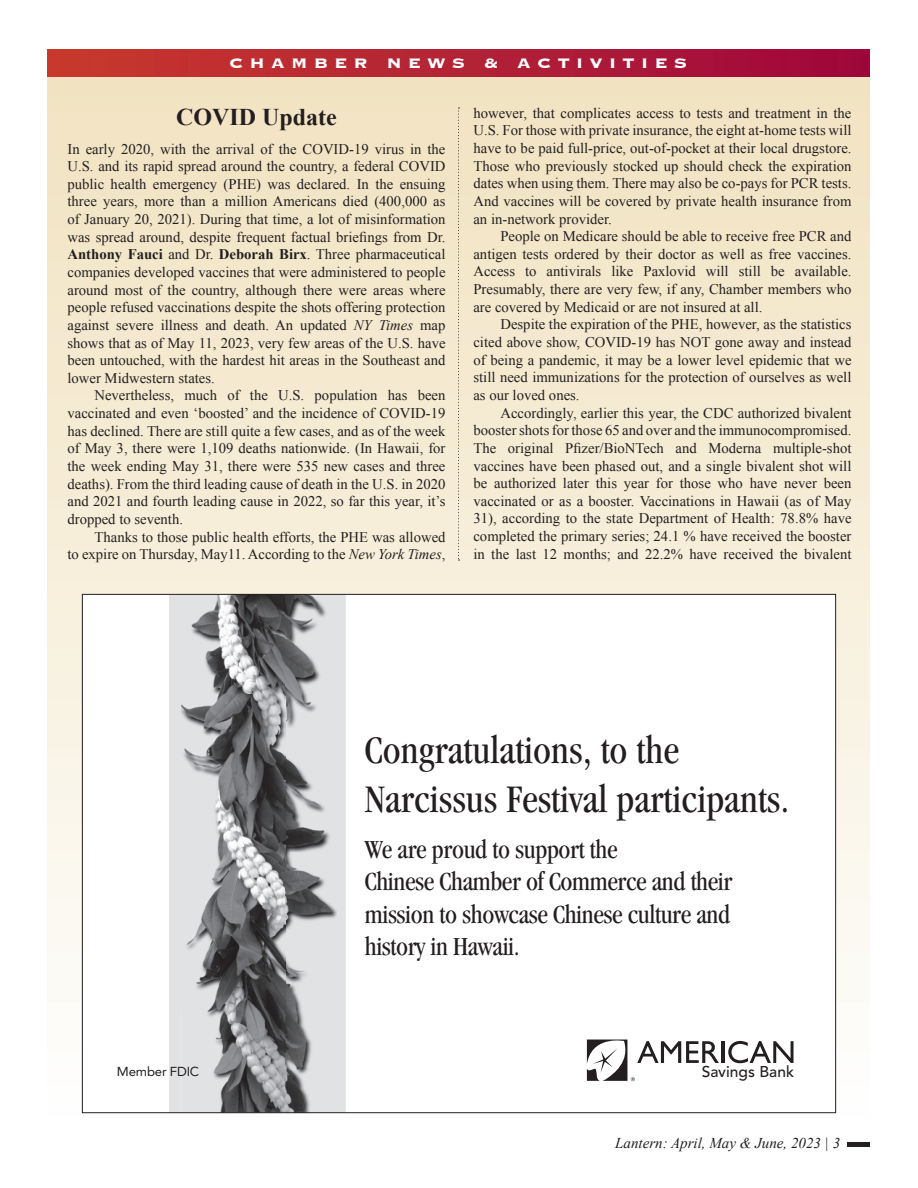
<style>
.page{position:relative;width:918px;height:1188px;background:#fff}
.page>*{position:absolute;margin:0;border:0;box-sizing:border-box;transform-origin:0 0}
.t1{font:condensed 40.5px/48.6px "Garamond";color:#231f20}
.t2{font:condensed 27px/32.4px "Garamond";letter-spacing:-.015em;color:#231f20}
.t3{font:700 24px "Times New Roman";color:#231f20}
.t4{font:700 18px "Copperplate";color:#fff;scale:1.1 1}
.t5{font:500 15.6px "Avenir";color:#231f20}
.t6{font:italic 15px "Times New Roman";color:#231f20}
.t7{font:14.7px/17.7px "Times New Roman";color:#231f20;text-align:justify}
.t8{font:12.9px "Avenir";letter-spacing:-.015em;color:#231f20}
.s1{font-weight:700}
.s2{font-style:italic}
</style>
<div class="page">
<div style="left:47px;top:50px;width:823px;height:1067px;background:linear-gradient(to bottom,#f2e2bf,#f5f6f5)"></div>
<div style="left:47px;top:49px;width:823px;height:27px;background:linear-gradient(to right,#c83b2d,#9e073d)"></div>
<div style="left:847px;top:1142px;width:23px;height:5px;background:#231f20"></div>
<svg style="left:458px;top:108px;width:2px;height:453px"></svg>
<svg style="left:84px;top:596px;width:750px;height:515px"></svg>
<p class="t4" style="left:229px;top:51px;width:418px">CHAMBER NEWS &amp; ACTIVITIES</p>
<p class="t3" style="left:176px;top:100px;width:162px">COVID Update</p>
<p class="t7" style="left:68px;top:140px;width:380px">In early 2020, with the arrival of the COVID-19 virus in the U.S. and its rapid spread around the country, a federal COVID public health emergency (PHE) was declared. In the ensuing three years, more than a million Americans died (400,000 as of January 20, 2021). During that time, a lot of misinformation was spread around, despite frequent factual briefings from Dr.<br><span class="s1">Anthony Fauci</span> and Dr. <span class="s1">Deborah Birx</span>. Three pharmaceutical companies developed vaccines that were administered to people around most of the country, although there were areas where people refused vaccinations despite the shots offering protection against severe illness and death. An updated <span class="s2">NY Times</span> map shows that as of May 11, 2023, very few areas of the U.S. have been untouched, with the hardest hit areas in the Southeast and lower Midwestern states.</p>
<p class="t7" style="left:68px;top:386px;width:380px;text-indent:27px">Nevertheless, much of the U.S. population has been vaccinated and even ‘boosted’ and the incidence of COVID-19 has declined. There are still quite a few cases, and as of the week of May 3, there were 1,109 deaths nationwide. (In Hawaii, for the week ending May 31, there were 535 new cases and three deaths). From the third leading cause of death in the U.S. in 2020 and 2021 and fourth leading cause in 2022, so far this year, it’s dropped to seventh.</p>
<p class="t7" style="left:68px;top:528px;width:380px;text-align:right">Thanks to those public health efforts, the PHE was allowed<br>to expire on Thursday, May11. According to the <span class="s2">New York Times</span>,</p>
<p class="t7" style="left:473px;top:104px;width:380px">however, that complicates access to tests and treatment in the U.S. For those with private insurance, the eight at-home tests will have to be paid full-price, out-of-pocket at their local drugstore.<br>Those who previously stocked up should check the expiration dates when using them. There may also be co-pays for PCR tests.<br>And vaccines will be covered by private health insurance from an in-network provider.</p>
<p class="t7" style="left:473px;top:227px;width:380px;text-indent:27px">People on Medicare should be able to receive free PCR and antigen tests ordered by their doctor as well as free vaccines.<br>Access to antivirals like Paxlovid will still be available.<br>Presumably, there are very few, if any, Chamber members who are covered by Medicaid or are not insured at all.</p>
<p class="t7" style="left:473px;top:315px;width:380px;text-indent:27px">Despite the expiration of the PHE, however, as the statistics cited above show, COVID-19 has NOT gone away and instead of being a pandemic, it may be a lower level epidemic that we still need immunizations for the protection of ourselves as well as our loved ones.</p>
<p class="t7" style="left:473px;top:404px;width:380px;text-indent:27px">Accordingly, earlier this year, the CDC authorized bivalent booster shots for those 65 and over and the immunocompromised.<br>The original Pfizer/BioNTech and Moderna multiple-shot vaccines have been phased out, and a single bivalent shot will be authorized later this year for those who have never been vaccinated or as a booster. Vaccinations in Hawaii (as of May 31), according to the state Department of Health: 78.8% have completed the primary series; 24.1 % have received the booster in the last 12 months; and 22.2% have received the bivalent</p>
<p class="t1" style="left:365px;top:726px;width:426px">Congratulations, to the<br>Narcissus Festival participants.</p>
<p class="t2" style="left:365px;top:833px;width:369px">We are proud to support the<br>Chinese Chamber of Commerce and their mission to showcase Chinese culture and history in Hawaii.</p>
<p class="t8" style="left:117px;top:1064px;width:84px">Member FDIC</p>
<p class="t5" style="left:702px;top:1063px;width:94px">Savings Bank</p>
<p class="t6" style="left:615px;top:1133px;width:227px">Lantern: April, May &amp; June, 2023 | 3</p>
</div>
